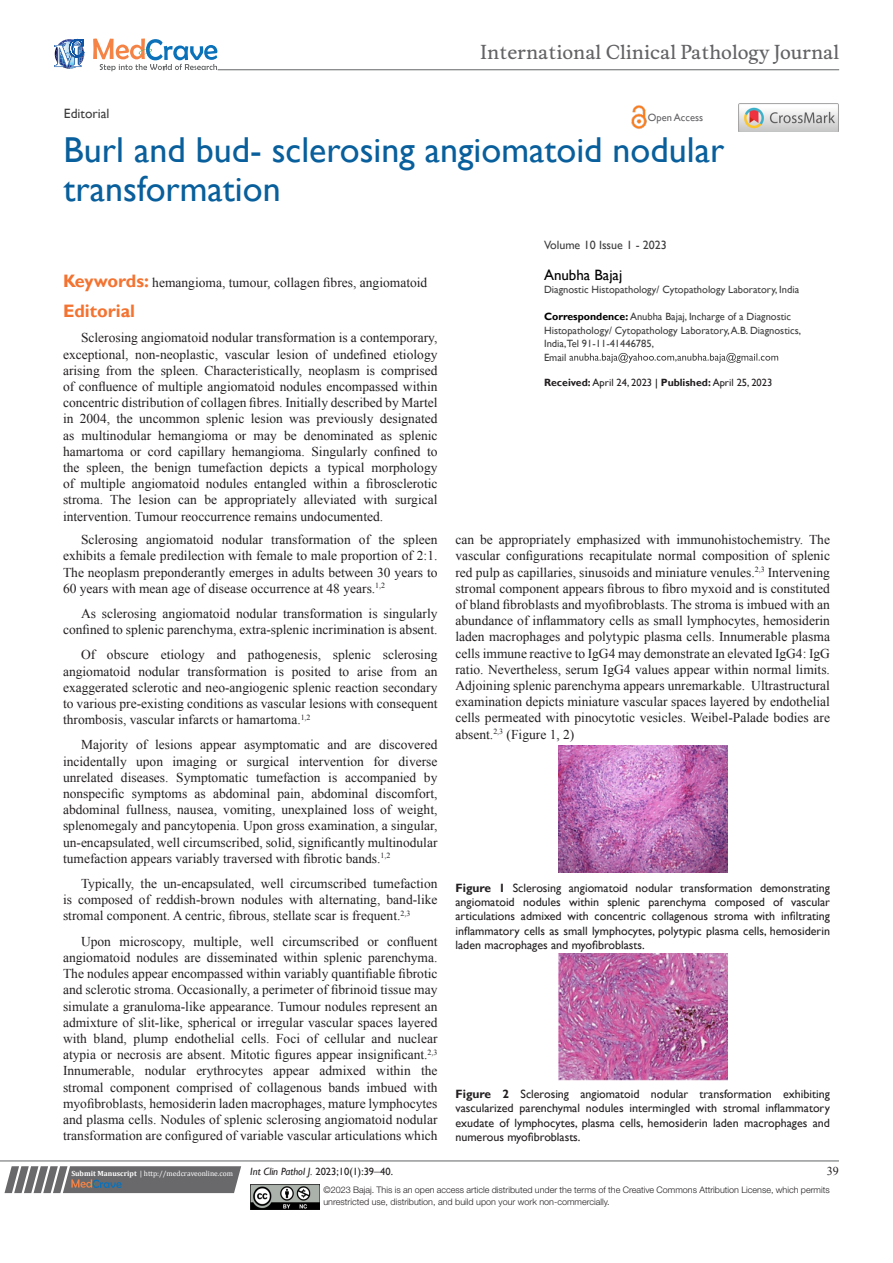
<style>
.page{position:relative;width:893px;height:1263px;background:#fff}
.page>*{position:absolute;margin:0;border:0;box-sizing:border-box;transform-origin:0 0}
.t1{font:36px/39px "Gill Sans";color:#085f9c}
.t2{font:18.6px "Musee";color:#636366}
.List_Paragraph{font:700 18px "Gill Sans";color:#f37331}
.t3{font:15px "Gill Sans";color:#000}
.List_Paragraph-2{font:13.5px/16.2px "Times New Roman";color:#231f20;text-align:justify}
.t4{font:13.5px "Gill Sans";color:#3e3e3f}
.t5{font:12px/14.4px "Gill Sans";color:#231f20;text-align:justify}
.t6{font:12px "Gill Sans";color:#3e3e3f}
.t7{font:12px "Times New Roman";color:#231f20}
.t8{font:10.5px/13.5px "Gill Sans";color:#3e3e3f}
.t9{font:10.5px "Gill Sans";color:#231f20}
.t10{font:10.5px "Gill Sans";color:#636366}
.t11{font:300 9px/12px "Helvetica Neue LT Std";color:#231f20}
.t12{font:7.5px "Cambria";color:#fff}
.s1{font-weight:700;color:#000}
.s2{font-weight:700}
.s3{color:#000}
.s4{font-family:"Gill Sans";font-weight:700;font-size:18px;color:#f37331}
.s5{font-style:italic}
.s6{font-family:"Times New Roman";font-size:12px}
</style>
<div class="page">
<svg style="left:4px;top:1166px;width:237px;height:27px;background:#78787a"></svg>
<hr style="left:0;top:1161px;width:839px;height:1px;background:#626465">
<img style="left:250px;top:1185px;width:69px;height:24px">
<svg style="left:569px;top:353px;width:209px;height:10px"></svg>
<svg style="left:54px;top:39px;width:30px;height:30px"></svg>
<svg style="left:93px;top:38px;width:124px;height:33px"></svg>
<hr style="left:218px;top:70px;width:621px;height:1px;background:#626465">
<img style="left:631px;top:105px;width:16px;height:24px">
<img style="left:739px;top:104px;width:99px;height:28px">
<img style="left:558px;top:745px;width:169px;height:127px">
<img style="left:558px;top:953px;width:169px;height:127px">
<p class="t4" style="left:64px;top:105px;width:47px">Editorial</p>
<p class="t2" style="left:480px;top:41px;width:360px">International Clinical Pathology Journal</p>
<p class="t10" style="left:648px;top:112px;width:57px">Open Access</p>
<p class="t1" style="left:64px;top:131px;width:662px">Burl and bud- sclerosing angiomatoid nodular transformation</p>
<p class="t6" style="left:544px;top:238px;width:124px">Volume 10 Issue 1 - 2023</p>
<p class="t3" style="left:544px;top:266px;width:80px">Anubha Bajaj</p>
<p class="t8" style="left:544px;top:283px;width:257px">Diagnostic Histopathology/ Cytopathology Laboratory, India</p>
<p class="t8" style="left:544px;top:310px;width:259px"><span class="s1">Correspondence:</span> Anubha Bajaj, Incharge of a Diagnostic<br>Histopathology/ Cytopathology Laboratory, A.B. Diagnostics,<br>India,Tel 91-11-41446785,</p>
<p class="t8" style="left:544px;top:350px;width:24px">Email</p>
<p class="t9" style="left:544px;top:376px;width:230px"><span class="s2">Received:</span> April 24, 2023 <span class="s3">|</span> <span class="s2">Published:</span> April 25, 2023</p>
<p class="List_Paragraph-2" style="left:63px;top:274px;width:366px"><span class="s4">Keywords:</span> hemangioma, tumour, collagen fibres, angiomatoid</p>
<p class="List_Paragraph" style="left:63px;top:300px;width:74px">Editorial</p>
<p class="List_Paragraph-2" style="left:63px;top:330px;width:376px;text-indent:18px">Sclerosing angiomatoid nodular transformation is a contemporary, exceptional, non-neoplastic, vascular lesion of undefined etiology arising from the spleen. Characteristically, neoplasm is comprised of confluence of multiple angiomatoid nodules encompassed within concentric distribution of collagen fibres. Initially described by Martel in 2004, the uncommon splenic lesion was previously designated as multinodular hemangioma or may be denominated as splenic hamartoma or cord capillary hemangioma. Singularly confined to the spleen, the benign tumefaction depicts a typical morphology of multiple angiomatoid nodules entangled within a fibrosclerotic stroma. The lesion can be appropriately alleviated with surgical intervention. Tumour reoccurrence remains undocumented.</p>
<p class="List_Paragraph-2" style="left:63px;top:531px;width:376px;text-indent:18px">Sclerosing angiomatoid nodular transformation of the spleen exhibits a female predilection with female to male proportion of 2:1.<br>The neoplasm preponderantly emerges in adults between 30 years to 60 years with mean age of disease occurrence at 48 years.<sup>1,2</sup></p>
<p class="List_Paragraph-2" style="left:63px;top:605px;width:376px;text-align:right">As sclerosing angiomatoid nodular transformation is singularly confined to splenic parenchyma, extra-splenic incrimination is absent.</p>
<p class="List_Paragraph-2" style="left:63px;top:647px;width:376px;text-indent:18px">Of obscure etiology and pathogenesis, splenic sclerosing angiomatoid nodular transformation is posited to arise from an exaggerated sclerotic and neo-angiogenic splenic reaction secondary to various pre-existing conditions as vascular lesions with consequent thrombosis, vascular infarcts or hamartoma.<sup>1,2</sup></p>
<p class="List_Paragraph-2" style="left:63px;top:737px;width:376px;text-indent:18px">Majority of lesions appear asymptomatic and are discovered incidentally upon imaging or surgical intervention for diverse unrelated diseases. Symptomatic tumefaction is accompanied by nonspecific symptoms as abdominal pain, abdominal discomfort, abdominal fullness, nausea, vomiting, unexplained loss of weight, splenomegaly and pancytopenia. Upon gross examination, a singular, un-encapsulated, well circumscribed, solid, significantly multinodular tumefaction appears variably traversed with fibrotic bands.<sup>1,2</sup></p>
<p class="List_Paragraph-2" style="left:63px;top:875px;width:376px;text-indent:18px">Typically, the un-encapsulated, well circumscribed tumefaction is composed of reddish-brown nodules with alternating, band-like stromal component. A centric, fibrous, stellate scar is frequent.<sup>2,3</sup></p>
<p class="List_Paragraph-2" style="left:63px;top:933px;width:376px;text-indent:18px">Upon microscopy, multiple, well circumscribed or confluent angiomatoid nodules are disseminated within splenic parenchyma.<br>The nodules appear encompassed within variably quantifiable fibrotic and sclerotic stroma. Occasionally, a perimeter of fibrinoid tissue may simulate a granuloma-like appearance. Tumour nodules represent an admixture of slit-like, spherical or irregular vascular spaces layered with bland, plump endothelial cells. Foci of cellular and nuclear atypia or necrosis are absent. Mitotic figures appear insignificant.<sup>2,3<br></sup>Innumerable, nodular erythrocytes appear admixed within the stromal component comprised of collagenous bands imbued with myofibroblasts, hemosiderin laden macrophages, mature lymphocytes and plasma cells. Nodules of splenic sclerosing angiomatoid nodular transformation are configured of variable vascular articulations which</p>
<p class="List_Paragraph-2" style="left:455px;top:531px;width:376px">can be appropriately emphasized with immunohistochemistry. The vascular configurations recapitulate normal composition of splenic red pulp as capillaries, sinusoids and miniature venules.<sup>2,3</sup> Intervening stromal component appears fibrous to fibro myxoid and is constituted of bland fibroblasts and myofibroblasts. The stroma is imbued with an abundance of inflammatory cells as small lymphocytes, hemosiderin laden macrophages and polytypic plasma cells. Innumerable plasma cells immune reactive to IgG4 may demonstrate an elevated IgG4: IgG ratio. Nevertheless, serum IgG4 values appear within normal limits.<br>Adjoining splenic parenchyma appears unremarkable. Ultrastructural examination depicts miniature vascular spaces layered by endothelial cells permeated with pinocytotic vesicles. Weibel-Palade bodies are absent.<sup>2,3</sup> (Figure 1, 2)</p>
<p class="t5" style="left:455px;top:881px;width:376px"><span class="s2">Figure 1</span> Sclerosing angiomatoid nodular transformation demonstrating angiomatoid nodules within splenic parenchyma composed of vascular articulations admixed with concentric collagenous stroma with infiltrating inflammatory cells as small lymphocytes, polytypic plasma cells, hemosiderin laden macrophages and myofibroblasts.</p>
<p class="t5" style="left:455px;top:1087px;width:376px"><span class="s2">Figure 2</span> Sclerosing angiomatoid nodular transformation exhibiting vascularized parenchymal nodules intermingled with stromal inflammatory exudate of lymphocytes, plasma cells, hemosiderin laden macrophages and numerous myofibroblasts.</p>
<p class="t12" style="left:71px;top:1169px;width:163px"><span class="s2">Submit Manuscript</span> | http://medcraveonline.com</p>
<p class="t9" style="left:250px;top:1165px;width:144px"><span class="s5">Int Clin Pathol J.</span> 2023;10(1):39<span class="s6">‒</span>40.</p>
<p class="t7" style="left:827px;top:1163px;width:13px">39</p>
<p class="t11" style="left:323px;top:1183px;width:508px">©2023 Bajaj. This is an open access article distributed under the terms of the Creative Commons Attribution License, which permits unrestricted use, distribution, and build upon your work non-commercially.</p>
</div>
